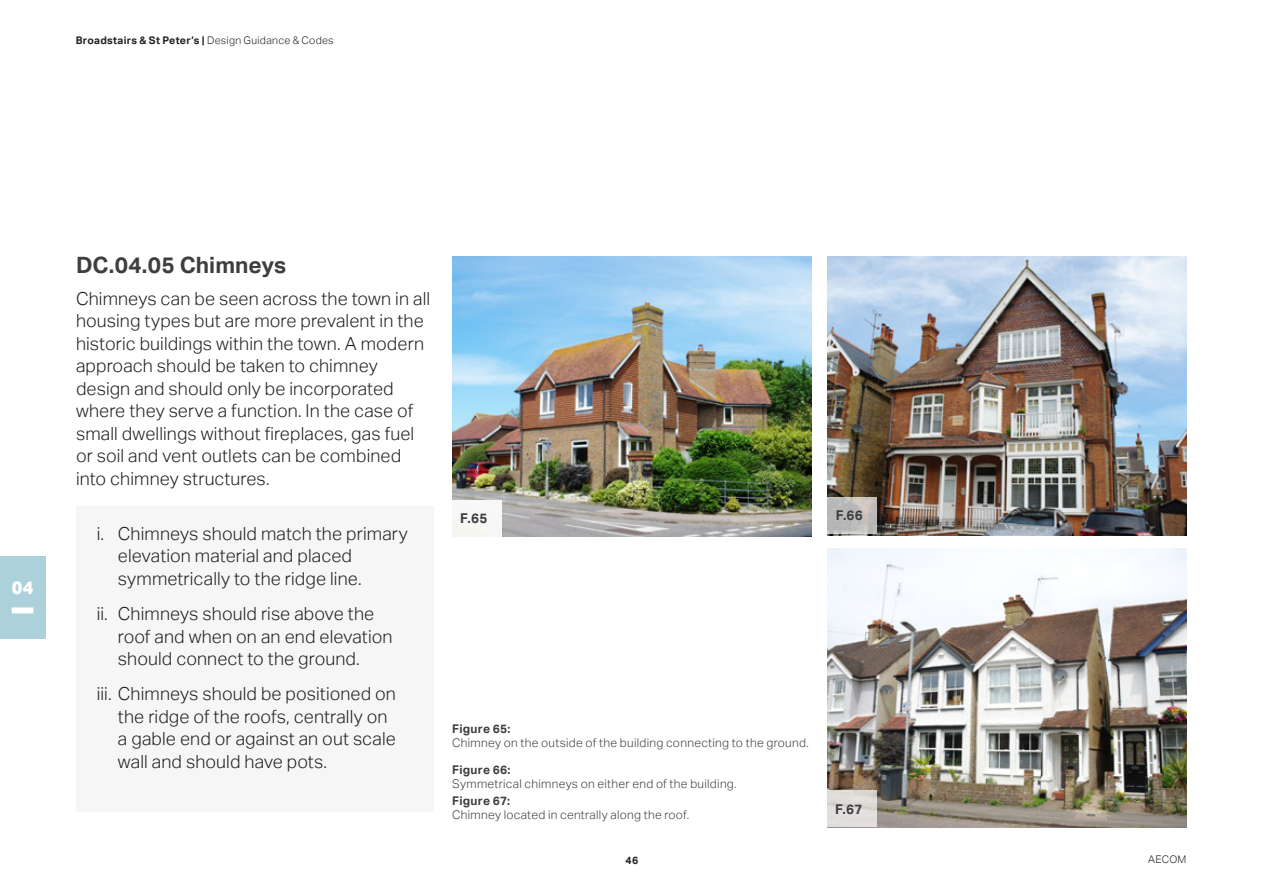
<style>
.page{position:relative;width:1263px;height:893px;background:#fff}
.page>*{position:absolute;margin:0;border:0;box-sizing:border-box;transform-origin:0 0}
.Level_4_Heading_Bd_1{font:700 22.5px "AECOM Sans";letter-spacing:.005em;color:#3e3e3f}
.Body_Text_Lt_11{font:300 18px/22.5px "AECOM Sans";letter-spacing:.005em;color:#231f20}
.t1{font:800 18px "AECOM Sans";color:#fff}
.t2{font:700 13.5px "AECOM Sans";color:#3e3e3f}
.Caption_Text_Lt_8_9{font:300 12px "AECOM Sans";letter-spacing:.025em;color:#3e3e3f}
.t3{font:700 12px "AECOM Sans";letter-spacing:.02em;color:#3e3e3f}
.t4{font:700 10.5px "AECOM Sans";letter-spacing:.025em;color:#231f20}
.t5{font:300 10.5px "AECOM Sans";letter-spacing:.025em;color:#231f20}
.s1{font-weight:300}
</style>
<div class="page">
<div style="left:0;top:556px;width:45px;height:83px;background:#acd1db"></div>
<div style="left:12px;top:607px;width:21px;height:6px;background:#fff"></div>
<div style="left:76px;top:506px;width:358px;height:306px;background:#f6f6f6"></div>
<img style="left:452px;top:257px;width:359px;height:280px">
<img style="left:827px;top:257px;width:359px;height:278px">
<div style="left:452px;top:500px;width:49px;height:37px;background:#f7f7f7"></div>
<img style="left:827px;top:549px;width:359px;height:278px">
<svg style="left:828px;top:497px;width:49px;height:36px;background:#bebcba"></svg>
<svg style="left:827px;top:791px;width:49px;height:36px;background:#dedcd9"></svg>
<p class="t4" style="left:76px;top:34px;width:259px">Broadstairs &amp; St Peter’s | <span class="s1">Design Guidance &amp; Codes</span></p>
<p class="t1" style="left:12px;top:576px;width:23px">04</p>
<h4 class="Level_4_Heading_Bd_1" style="left:76px;top:252px;width:212px">DC.04.05 Chimneys</h4>
<p class="Body_Text_Lt_11" style="left:76px;top:287px;width:356px">Chimneys can be seen across the town in all housing types but are more prevalent in the historic buildings within the town. A modern approach should be taken to chimney design and should only be incorporated where they serve a function. In the case of small dwellings without fireplaces, gas fuel or soil and vent outlets can be combined into chimney structures.</p>
<p class="Body_Text_Lt_11" style="left:118px;top:522px;width:291px;text-indent:-21px">i. Chimneys should match the primary elevation material and placed symmetrically to the ridge line.</p>
<p class="Body_Text_Lt_11" style="left:118px;top:603px;width:276px;text-indent:-21px">ii. Chimneys should rise above the roof and when on an end elevation should connect to the ground.</p>
<p class="Body_Text_Lt_11" style="left:118px;top:683px;width:280px;text-indent:-21px">iii. Chimneys should be positioned on the ridge of the roofs, centrally on a gable end or against an out scale wall and should have pots.</p>
<p class="t2" style="left:460px;top:511px;width:29px">F.65</p>
<p class="t2" style="left:836px;top:508px;width:29px">F.66</p>
<p class="t3" style="left:452px;top:722px;width:60px">Figure 65:</p>
<p class="Caption_Text_Lt_8_9" style="left:452px;top:736px;width:358px">Chimney on the outside of the building connecting to the ground.</p>
<p class="t3" style="left:452px;top:763px;width:60px">Figure 66:</p>
<p class="Caption_Text_Lt_8_9" style="left:452px;top:777px;width:286px">Symmetrical chimneys on either end of the building.</p>
<p class="t3" style="left:452px;top:794px;width:59px">Figure 67:</p>
<p class="Caption_Text_Lt_8_9" style="left:452px;top:808px;width:238px">Chimney located in centrally along the roof.</p>
<p class="t2" style="left:835px;top:801px;width:29px">F.67</p>
<p class="t4" style="left:625px;top:854px;width:14px">46</p>
<p class="t5" style="left:1148px;top:853px;width:40px">AECOM</p>
</div>
